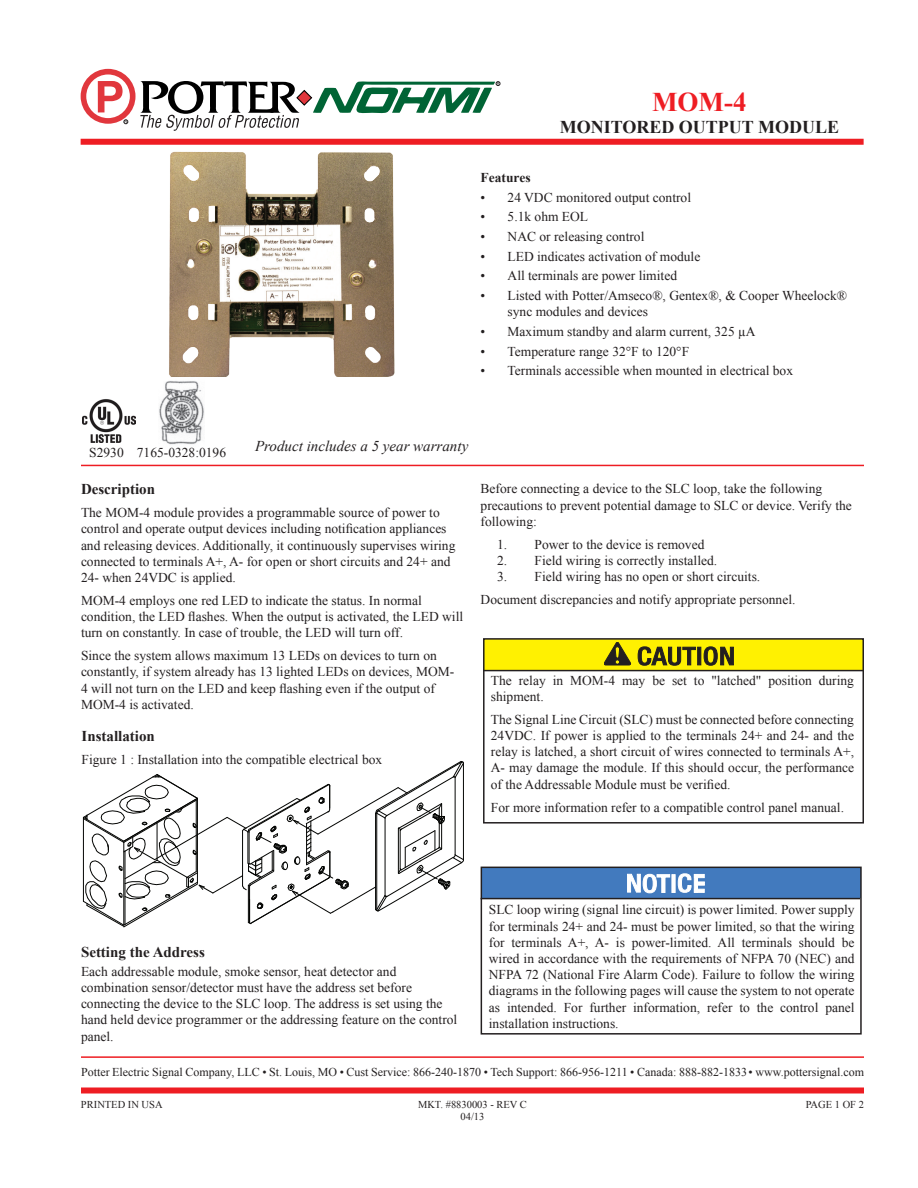
<style>
.page{position:relative;width:918px;height:1188px;background:#fff}
.page>*{position:absolute;margin:0;border:0;box-sizing:border-box;transform-origin:0 0}
.t1{font:700 27px "Times New Roman";color:#ee1d23}
.t2{font:700 18px "Times New Roman";color:#231f20}
.t3{font:700 15px "Times New Roman";color:#231f20}
.t4{font:italic 15px "Times New Roman";color:#231f20}
.t5{font:13.5px/16.2px "Times New Roman";color:#231f20}
.t6{font:700 13.5px "Times New Roman";color:#231f20}
.t7{font:12px "Times New Roman";color:#231f20}
.t8{font:10.5px/12.6px "Times New Roman";color:#231f20;text-align:center}
</style>
<div class="page">
<div style="left:81px;top:1088px;width:783px;height:6px;background:#ee1d23"></div>
<div style="left:81px;top:139px;width:783px;height:6px;background:#ee1d23"></div>
<svg style="left:81px;top:69px;width:419px;height:62px"></svg>
<img style="left:82px;top:399px;width:54px;height:43px">
<img style="left:159px;top:390px;width:45px;height:55px">
<hr style="left:81px;top:1056px;width:783px;height:2px;background:#ee1d23">
<div style="left:481px;top:867px;width:379px;height:31px;background:#427abe"></div>
<svg style="left:678px;top:873px;width:14px;height:20px"></svg>
<svg style="left:672px;top:874px;width:4px;height:19px"></svg>
<svg style="left:627px;top:874px;width:43px;height:20px"></svg>
<svg style="left:698px;top:889px;width:7px;height:4px"></svg>
<div style="left:694px;top:874px;width:4px;height:19px;background:#fff;border:1px solid #fff"></div>
<hr style="left:694px;top:874px;width:11px;height:4px;background:#fff">
<svg style="left:695px;top:882px;width:10px;height:4px"></svg>
<div style="left:481px;top:867px;width:381px;height:168px;border:2px solid #231f20"></div>
<hr style="left:481px;top:898px;width:379px;height:1px;background:#231f20">
<div style="left:484px;top:639px;width:379px;height:31px;background:#fff101"></div>
<svg style="left:604px;top:642px;width:27px;height:23px"></svg>
<svg style="left:638px;top:646px;width:58px;height:19px"></svg>
<div style="left:697px;top:647px;width:4px;height:18px;border:1px solid #231f20"></div>
<svg style="left:704px;top:646px;width:30px;height:19px"></svg>
<div style="left:483px;top:638px;width:381px;height:186px;border:2px solid #231f20"></div>
<hr style="left:483px;top:670px;width:380px;height:1px;background:#231f20">
<svg style="left:82px;top:761px;width:382px;height:167px"></svg>
<hr style="left:81px;top:465px;width:783px;height:1px;background:#ee1d23">
<img style="left:165px;top:151px;width:230px;height:239px">
<h1 class="t1" style="left:652px;top:84px;width:96px">MOM-4</h1>
<h2 class="t2" style="left:560px;top:114px;width:281px">Monitored Output Module</h2>
<p class="t6" style="left:481px;top:168px;width:51px">Features</p>
<p class="t5" style="left:481px;top:189px;width:212px">• 24 VDC monitored output control</p>
<p class="t5" style="left:481px;top:208px;width:109px">• 5.1k ohm EOL</p>
<p class="t5" style="left:481px;top:228px;width:165px">• NAC or releasing control</p>
<p class="t5" style="left:481px;top:248px;width:221px">• LED indicates activation of module</p>
<p class="t5" style="left:481px;top:268px;width:198px">• All terminals are power limited</p>
<p class="t5" style="left:508px;top:287px;width:341px;text-indent:-27px">• Listed with Potter/Amseco®, Gentex®, &amp; Cooper Wheelock® sync modules and devices</p>
<p class="t5" style="left:481px;top:323px;width:277px">• Maximum standby and alarm current, 325 µA</p>
<p class="t5" style="left:481px;top:343px;width:210px">• Temperature range 32°F to 120°F</p>
<p class="t5" style="left:481px;top:363px;width:314px">• Terminals accessible when mounted in electrical box</p>
<p class="t5" style="left:89px;top:444px;width:138px">S2930 7165-0328:0196</p>
<p class="t4" style="left:255px;top:435px;width:215px">Product includes a 5 year warranty</p>
<p class="t3" style="left:81px;top:479px;width:76px">Description</p>
<p class="t5" style="left:81px;top:504px;width:376px">The MOM-4 module provides a programmable source of power to control and operate output devices including notification appliances and releasing devices. Additionally, it continuously supervises wiring connected to terminals A+, A- for open or short circuits and 24+ and 24- when 24VDC is applied.</p>
<p class="t5" style="left:81px;top:592px;width:384px">MOM-4 employs one red LED to indicate the status. In normal condition, the LED flashes. When the output is activated, the LED will turn on constantly. In case of trouble, the LED will turn off.</p>
<p class="t5" style="left:81px;top:647px;width:375px">Since the system allows maximum 13 LEDs on devices to turn on constantly, if system already has 13 lighted LEDs on devices, MOM-4 will not turn on the LED and keep flashing even if the output of MOM-4 is activated.</p>
<p class="t3" style="left:82px;top:725px;width:75px">Installation</p>
<p class="t5" style="left:82px;top:751px;width:302px">Figure 1 : Installation into the compatible electrical box</p>
<p class="t5" style="left:481px;top:481px;width:373px">Before connecting a device to the SLC loop, take the following precautions to prevent potential damage to SLC or device. Verify the following:</p>
<p class="t5" style="left:497px;top:536px;width:209px">1. Power to the device is removed</p>
<p class="t5" style="left:497px;top:552px;width:222px">2. Field wiring is correctly installed.</p>
<p class="t5" style="left:481px;top:565px;width:316px;line-height:23px;text-indent:16px">3. Field wiring has no open or short circuits.<br>Document discrepancies and notify appropriate personnel.</p>
<p class="t5" style="left:491px;top:672px;width:365px">The relay in MOM-4 may be set to "latched" position during shipment.</p>
<p class="t5" style="left:491px;top:711px;width:365px;text-align:justify">The Signal Line Circuit (SLC) must be connected before connecting 24VDC. If power is applied to the terminals 24+ and 24- and the relay is latched, a short circuit of wires connected to terminals A+, A- may damage the module. If this should occur, the performance of the Addressable Module must be verified.</p>
<p class="t5" style="left:491px;top:799px;width:355px">For more information refer to a compatible control panel manual.</p>
<p class="t3" style="left:81px;top:942px;width:125px">Setting the Address</p>
<p class="t5" style="left:81px;top:963px;width:378px">Each addressable module, smoke sensor, heat detector and combination sensor/detector must have the address set before connecting the device to the SLC loop. The address is set using the hand held device programmer or the addressing feature on the control panel.</p>
<p class="t5" style="left:489px;top:902px;width:367px;text-align:justify">SLC loop wiring (signal line circuit) is power limited. Power supply for terminals 24+ and 24- must be power limited, so that the wiring for terminals A+, A- is power-limited. All terminals should be wired in accordance with the requirements of NFPA 70 (NEC) and NFPA 72 (National Fire Alarm Code). Failure to follow the wiring diagrams in the following pages will cause the system to not operate as intended. For further information, refer to the control panel installation instructions.</p>
<p class="t7" style="left:81px;top:1064px;width:785px">Potter Electric Signal Company, LLC • St. Louis, MO • Cust Service: 866-240-1870 • Tech Support: 866-956-1211 • Canada: 888-882-1833 • www.pottersignal.com</p>
<p class="t8" style="left:81px;top:1098px;width:83px">PRINTED IN USA</p>
<p class="t8" style="left:806px;top:1098px;width:60px">PAGE 1 OF 2</p>
<p class="t8" style="left:418px;top:1098px;width:110px">MKT. #8830003 - REV C<br>04/13</p>
</div>
